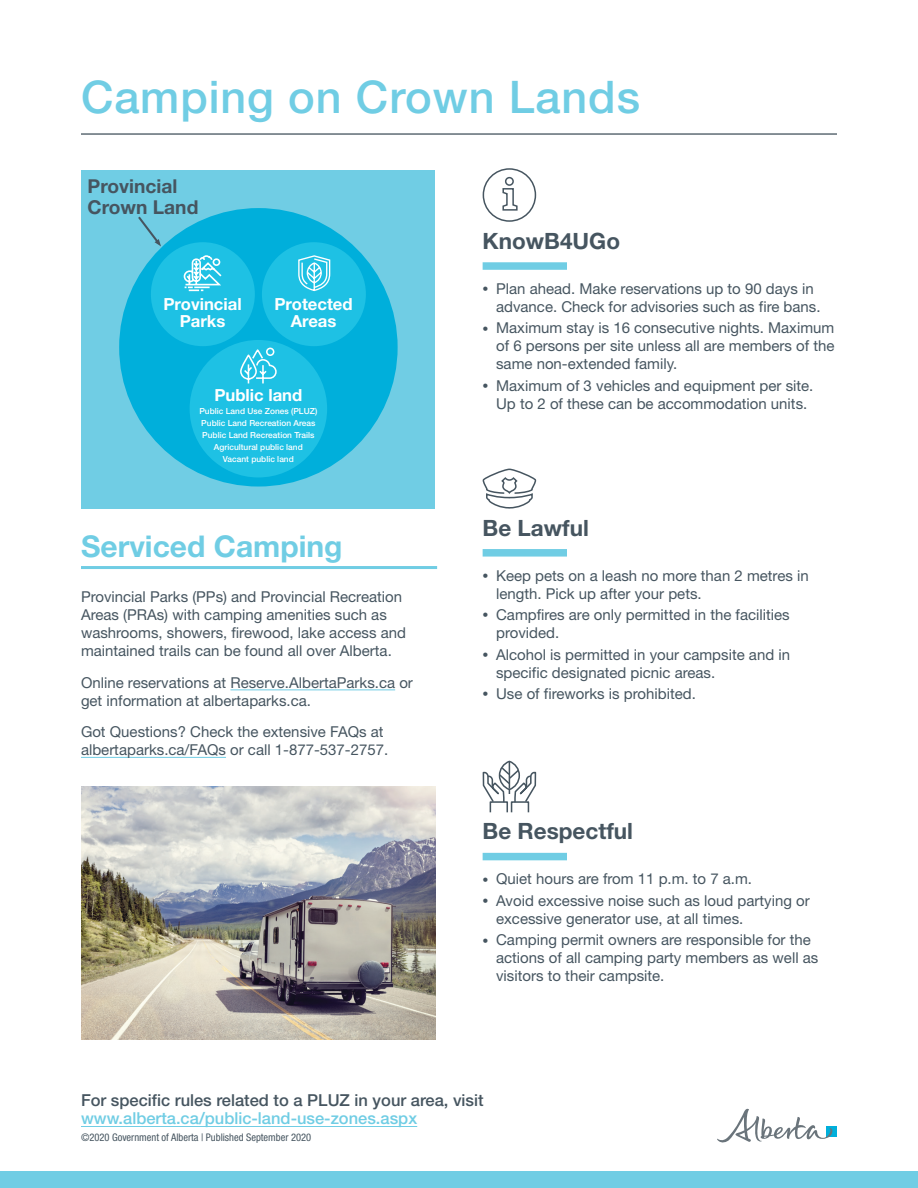
<style>
.page{position:relative;width:918px;height:1188px;background:#fff}
.page>*{position:absolute;margin:0;border:0;box-sizing:border-box;transform-origin:0 0}
.Head_-_Second_Line{font:500 45px "Helvetica Neue LT Std";letter-spacing:.02em;color:#70cde4}
.Subtiltle{font:700 30px "Helvetica Neue LT Std";color:#70cde4}
.Recreation_Activitie{font:700 22.5px "Helvetica Neue LT Std";color:#465560}
.t1{font:700 19.2px/20.7px "Helvetica Neue LT Std";color:#465560}
.t2{font:700 16.65px/17.7px "Helvetica Neue LT Std";color:#fff;text-align:center}
.Call_to_action{font:500 16.5px "Helvetica Neue LT Std";color:#465560}
.Call_to_action-2{font:500 16.5px "Helvetica Neue LT Std";color:#70cde4}
.Body_-_Main{font:15px/18px "Helvetica Neue LT Std";color:#465560}
.Copyright_Info{font:condensed 10.5px "Helvetica Neue LT Std";color:#465560}
.t3{font:500 8.4px/12.1px "Helvetica Neue LT Std";color:#fff;text-align:center}
.s1{font-size:12px}
</style>
<div class="page">
<div style="left:81px;top:170px;width:354px;height:339px;background:#70cde4"></div>
<div style="left:119px;top:208px;width:279px;height:279px;background:#00afdb;border-radius:50%"></div>
<div style="left:151px;top:242px;width:104px;height:104px;background:#1ec1e4;border-radius:50%"></div>
<div style="left:190px;top:340px;width:137px;height:137px;background:#1ec1e4;border-radius:50%"></div>
<div style="left:262px;top:242px;width:104px;height:104px;background:#1ec1e4;border-radius:50%"></div>
<svg style="left:184px;top:255px;width:37px;height:36px"></svg>
<svg style="left:298px;top:255px;width:32px;height:36px"></svg>
<svg style="left:240px;top:348px;width:37px;height:35px"></svg>
<svg style="left:138px;top:216px;width:23px;height:30px"></svg>
<hr style="left:81px;top:133px;width:756px;height:2px;background:#465560">
<hr style="left:81px;top:566px;width:356px;height:3px;background:#70cde4">
<hr style="left:230px;top:690px;width:165px;height:1px;background:#70cde4">
<hr style="left:81px;top:757px;width:145px;height:1px;background:#70cde4">
<div style="left:483px;top:262px;width:84px;height:8px;background:#70cde4"></div>
<div style="left:483px;top:549px;width:84px;height:8px;background:#70cde4"></div>
<div style="left:483px;top:853px;width:84px;height:7px;background:#70cde4"></div>
<div style="left:483px;top:168px;width:53px;height:54px;border:2px solid #465560;border-radius:50%"></div>
<svg style="left:502px;top:188px;width:16px;height:23px"></svg>
<div style="left:505px;top:177px;width:9px;height:9px;border:2px solid #465560;border-radius:50%"></div>
<svg style="left:483px;top:469px;width:53px;height:40px"></svg>
<div style="left:490px;top:801px;width:18px;height:11px;border:2px solid #465560"></div>
<svg style="left:483px;top:761px;width:53px;height:43px"></svg>
<div style="left:511px;top:801px;width:18px;height:11px;border:2px solid #465560"></div>
<img style="left:81px;top:786px;width:354px;height:254px">
<hr style="left:81px;top:1126px;width:336px;height:1px;background:#70cde4">
<div style="left:0;top:1172px;width:918px;height:16px;background:#70cde4"></div>
<div style="left:826px;top:1126px;width:11px;height:11px;background:#00afdb"></div>
<svg style="left:717px;top:1109px;width:116px;height:33px"></svg>
<p class="Head_-_Second_Line" style="left:81px;top:70px;width:561px">Camping on Crown Lands</p>
<p class="t1" style="left:88px;top:176px;width:112px">Provincial<br>Crown Land</p>
<p class="t2" style="left:163px;top:295px;width:80px">Provincial<br>Parks</p>
<p class="t2" style="left:275px;top:295px;width:80px">Protected<br>Areas</p>
<p class="t2" style="left:214px;top:386px;width:90px">Public land</p>
<p class="t3" style="left:199px;top:405px;width:119px">Public Land Use Zones (PLUZ)<br>Public Land Recreation Areas<br>Public Land Recreation Trails<br>Agricultural public land<br>Vacant public land</p>
<p class="Subtiltle" style="left:81px;top:528px;width:263px">Serviced Camping</p>
<p class="Body_-_Main" style="left:81px;top:588px;width:327px">Provincial Parks (PPs) and Provincial Recreation Areas (PRAs) with camping amenities such as washrooms, showers, firewood, lake access and maintained trails can be found all over Alberta.</p>
<p class="Body_-_Main" style="left:81px;top:673px;width:333px">Online reservations at Reserve.AlbertaParks.ca or get information at albertaparks.ca.</p>
<p class="Body_-_Main" style="left:81px;top:723px;width:309px">Got Questions? Check the extensive FAQs at albertaparks.ca/FAQs or call 1-877-537-2757.</p>
<p class="Recreation_Activitie" style="left:483px;top:227px;width:139px">KnowB4UGo</p>
<p class="Body_-_Main" style="left:496px;top:279px;width:326px;text-indent:-14px"><span class="s1">•</span> Plan ahead. Make reservations up to 90 days in advance. Check for advisories such as fire bans.</p>
<p class="Body_-_Main" style="left:496px;top:319px;width:340px;text-align:justify;text-indent:-14px"><span class="s1">•</span> Maximum stay is 16 consecutive nights. Maximum of 6 persons per site unless all are members of the same non-extended family.</p>
<p class="Body_-_Main" style="left:483px;top:376px;width:332px;text-align:center"><span class="s1">•</span> Maximum of 3 vehicles and equipment per site.<br>Up to 2 of these can be accommodation units.</p>
<p class="Recreation_Activitie" style="left:483px;top:514px;width:108px">Be Lawful</p>
<p class="Body_-_Main" style="left:496px;top:566px;width:314px;text-indent:-14px"><span class="s1">•</span> Keep pets on a leash no more than 2 metres in length. Pick up after your pets.</p>
<p class="Body_-_Main" style="left:496px;top:606px;width:295px;text-indent:-14px"><span class="s1">•</span> Campfires are only permitted in the facilities provided.</p>
<p class="Body_-_Main" style="left:496px;top:645px;width:295px;text-indent:-14px"><span class="s1">•</span> Alcohol is permitted in your campsite and in specific designated picnic areas.</p>
<p class="Body_-_Main" style="left:483px;top:685px;width:215px"><span class="s1">•</span> Use of fireworks is prohibited.</p>
<p class="Recreation_Activitie" style="left:483px;top:817px;width:152px">Be Respectful</p>
<p class="Body_-_Main" style="left:483px;top:870px;width:271px"><span class="s1">•</span> Quiet hours are from 11 p.m. to 7 a.m.</p>
<p class="Body_-_Main" style="left:496px;top:891px;width:315px;text-indent:-14px"><span class="s1">•</span> Avoid excessive noise such as loud partying or excessive generator use, at all times.</p>
<p class="Body_-_Main" style="left:496px;top:931px;width:324px;text-indent:-14px"><span class="s1">•</span> Camping permit owners are responsible for the actions of all camping party members as well as visitors to their campsite.</p>
<p class="Call_to_action" style="left:81px;top:1091px;width:404px">For specific rules related to a PLUZ in your area, visit</p>
<p class="Call_to_action-2" style="left:81px;top:1109px;width:338px">www.alberta.ca/public-land-use-zones.aspx</p>
<p class="Copyright_Info" style="left:81px;top:1131px;width:232px">©2020 Government of Alberta | Published September 2020</p>
</div>
